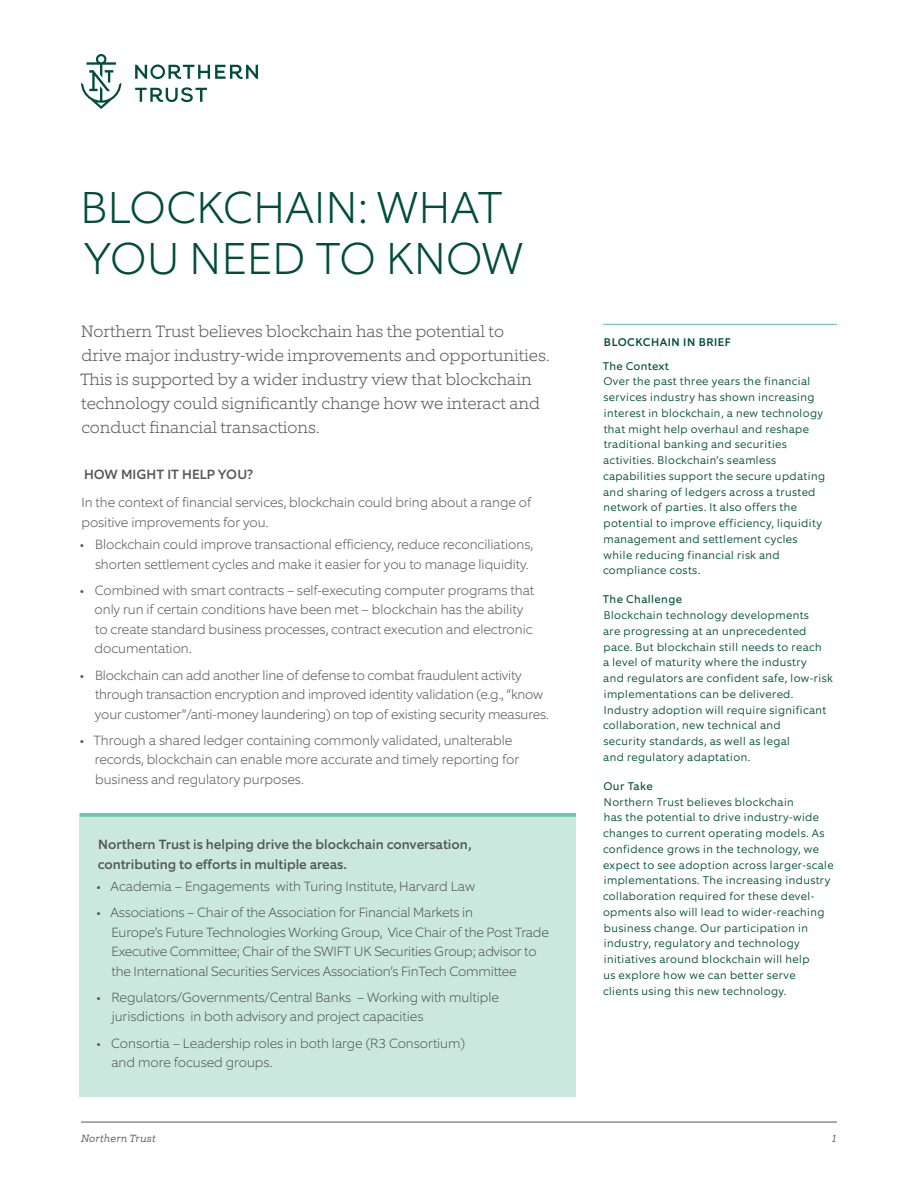
<style>
.page{position:relative;width:918px;height:1188px;background:#fff}
.page>*{position:absolute;margin:0;border:0;box-sizing:border-box;transform-origin:0 0}
.t1{font:200 45px/51px "Equip";letter-spacing:.01em;color:#004e38}
.t2{font:200 16.5px/24px "Equip Slab";letter-spacing:-.005em;color:#555759}
.t3{font:200 13.5px/19.5px "Equip";color:#555759}
.t4{font:500 13.5px/19.5px "Equip";color:#555759}
.t5{font:300 11.25px/15.8px "Equip";letter-spacing:.03em;color:#004e38}
.t6{font:11.25px "Equip";letter-spacing:.03em;color:#004e38}
.t7{font:500 11.25px "Equip";letter-spacing:.05em;color:#004e38}
.t8{font:italic 300 10.5px "Equip Slab";letter-spacing:.02em;color:#555759}
</style>
<div class="page">
<hr style="left:81px;top:1122px;width:756px;height:1px;background:#555759">
<svg style="left:135px;top:64px;width:123px;height:38px"></svg>
<svg style="left:81px;top:54px;width:40px;height:55px"></svg>
<hr style="left:603px;top:324px;width:234px;height:1px;background:#69c6b4">
<div style="left:80px;top:813px;width:496px;height:283px;background:#cae8de"></div>
<svg style="left:80px;top:813px;width:496px;height:4px;fill:#69c6b4"></svg>
<h1 class="t1" style="left:81px;top:182px;width:444px">BLOCKCHAIN: WHAT<br>YOU NEED TO KNOW</h1>
<p class="t2" style="left:80px;top:319px;width:471px">Northern Trust believes blockchain has the potential to<br>drive major industry-wide improvements and opportunities.<br>This is supported by a wider industry view that blockchain technology could significantly change how we interact and conduct financial transactions.</p>
<p class="t4" style="left:84px;top:464px;width:171px">HOW MIGHT IT HELP YOU?</p>
<p class="t3" style="left:81px;top:493px;width:451px">In the context of financial services, blockchain could bring about a range of positive improvements for you.</p>
<p class="t3" style="left:95px;top:535px;width:439px;text-indent:-15px">• Blockchain could improve transactional efficiency, reduce reconciliations, shorten settlement cycles and make it easier for you to manage liquidity.</p>
<p class="t3" style="left:95px;top:580px;width:441px;text-indent:-15px">• Combined with smart contracts – self-executing computer programs that only run if certain conditions have been met – blockchain has the ability to create standard business processes, contract execution and electronic documentation.</p>
<p class="t3" style="left:95px;top:665px;width:455px;text-indent:-15px">• Blockchain can add another line of defense to combat fraudulent activity through transaction encryption and improved identity validation (e.g., “know your customer”/anti-money laundering) on top of existing security measures.</p>
<p class="t3" style="left:95px;top:730px;width:426px;text-indent:-15px">• Through a shared ledger containing commonly validated, unalterable records, blockchain can enable more accurate and timely reporting for business and regulatory purposes.</p>
<p class="t4" style="left:98px;top:835px;width:375px">Northern Trust is helping drive the blockchain conversation, contributing to efforts in multiple areas.</p>
<p class="t3" style="left:96px;top:876px;width:380px">• Academia – Engagements with Turing Institute, Harvard Law</p>
<p class="t3" style="left:112px;top:903px;width:439px;text-indent:-15px">• Associations – Chair of the Association for Financial Markets in<br>Europe’s Future Technologies Working Group, Vice Chair of the Post Trade Executive Committee; Chair of the SWIFT UK Securities Group; advisor to the International Securities Services Association’s FinTech Committee</p>
<p class="t3" style="left:112px;top:987px;width:389px;text-indent:-15px">• Regulators/Governments/Central Banks – Working with multiple jurisdictions in both advisory and project capacities</p>
<p class="t3" style="left:111px;top:1033px;width:355px;text-indent:-15px">• Consortia – Leadership roles in both large (R3 Consortium) and more focused groups.</p>
<p class="t7" style="left:604px;top:335px;width:128px">BLOCKCHAIN IN BRIEF</p>
<p class="t6" style="left:603px;top:359px;width:68px">The Context</p>
<p class="t5" style="left:603px;top:374px;width:224px">Over the past three years the financial services industry has shown increasing interest in blockchain, a new technology that might help overhaul and reshape traditional banking and securities activities. Blockchain’s seamless capabilities support the secure updating and sharing of ledgers across a trusted network of parties. It also offers the potential to improve efficiency, liquidity management and settlement cycles while reducing financial risk and compliance costs.</p>
<p class="t6" style="left:603px;top:592px;width:81px">The Challenge</p>
<p class="t5" style="left:603px;top:607px;width:231px">Blockchain technology developments<br>are progressing at an unprecedented pace. But blockchain still needs to reach<br>a level of maturity where the industry<br>and regulators are confident safe, low-risk implementations can be delivered.<br>Industry adoption will require significant collaboration, new technical and<br>security standards, as well as legal<br>and regulatory adaptation.</p>
<p class="t6" style="left:603px;top:779px;width:51px">Our Take</p>
<p class="t5" style="left:603px;top:794px;width:232px">Northern Trust believes blockchain<br>has the potential to drive industry-wide changes to current operating models. As confidence grows in the technology, we expect to see adoption across larger-scale implementations. The increasing industry collaboration required for these devel&shy;opments also will lead to wider-reaching business change. Our participation in industry, regulatory and technology initiatives around blockchain will help<br>us explore how we can better serve<br>clients using this new technology.</p>
<p class="t8" style="left:81px;top:1132px;width:76px">Northern Trust</p>
<p class="t8" style="left:831px;top:1132px;width:7px">1</p>
</div>
